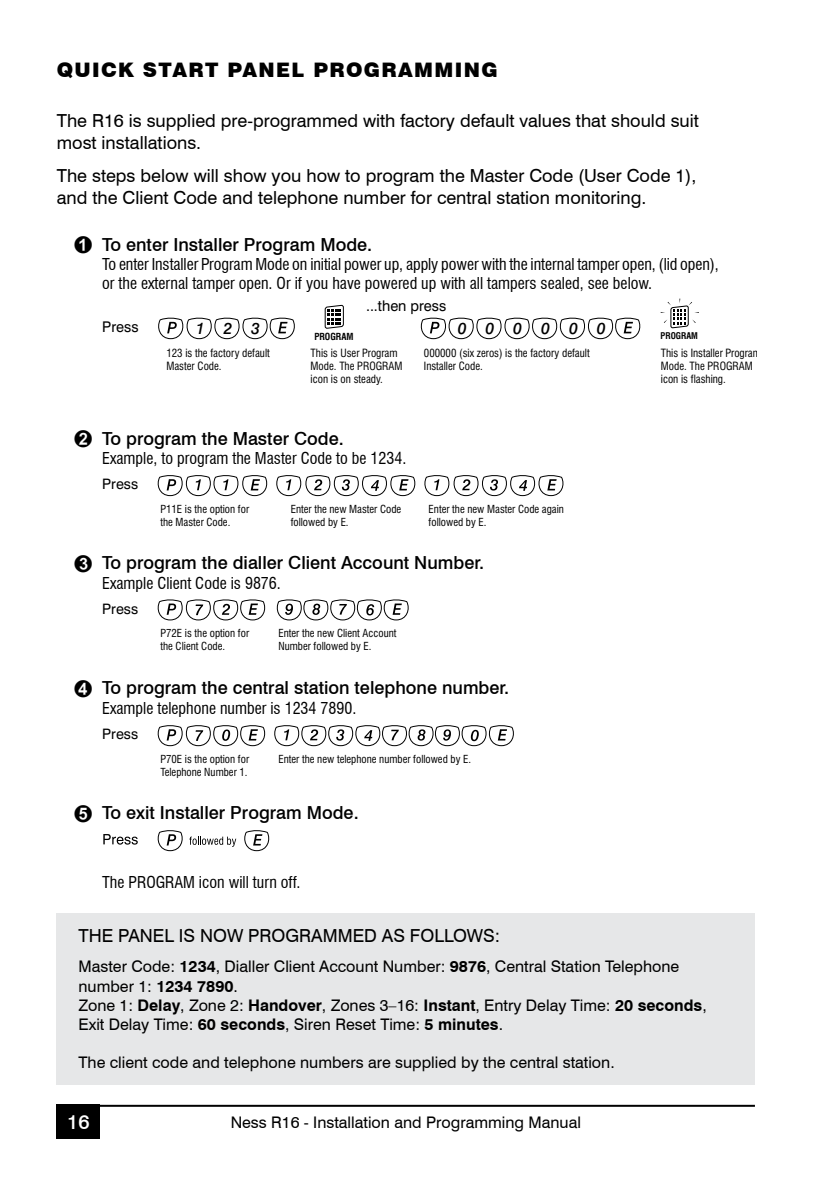
<style>
.page{position:relative;width:840px;height:1191px;background:#fff}
.page>*{position:absolute;margin:0;border:0;box-sizing:border-box;transform-origin:0 0}
.t1{font:900 20px "Swiss 721 BT";letter-spacing:.065em;color:#000}
.t2{font:500 20px "Swiss 721 BT";color:#fff}
.t3{font:18px/22px "Swiss 721 BT";color:#000}
.t4{font:500 18px "Swiss 721 BT";color:#000}
.t5{font:16px/19.2px "Swiss 721 BT";color:#000}
.t6{font:condensed 16px/19.2px "Swiss 721 BT";color:#000}
.t7{font:italic 500 16px "Swiss 721 BT";color:#000}
.t8{font:14.8px "Swiss 721 BT";color:#000}
.t9{font:14.4px "Swiss 721 BT";color:#000}
.t10{font:condensed 11px/13.2px "Swiss 721 BT";color:#000}
.t11{font:condensed 10.8px/13px "Swiss 721 BT";color:#000}
.t12{font:700 condensed 9.4px "Swiss 721 BT";color:#000}
.t13{font:700 condensed 9px "Swiss 721 BT";color:#000}
.s1{font-weight:700}
</style>
<div class="page">
<hr style="left:57px;top:1104px;width:697px;height:2px;background:#000">
<div style="left:56px;top:1104px;width:44px;height:34px;background:#000"></div>
<svg style="left:660px;top:299px;width:38px;height:30px"></svg>
<svg style="left:158px;top:304px;width:483px;height:35px"></svg>
<svg style="left:157px;top:475px;width:407px;height:21px"></svg>
<svg style="left:157px;top:599px;width:109px;height:22px"></svg>
<svg style="left:276px;top:599px;width:133px;height:22px"></svg>
<svg style="left:157px;top:725px;width:357px;height:21px"></svg>
<svg style="left:244px;top:830px;width:26px;height:21px"></svg>
<svg style="left:157px;top:830px;width:79px;height:21px"></svg>
<svg style="left:103px;top:834px;width:35px;height:10px"></svg>
<div style="left:57px;top:913px;width:697px;height:171px;background:#e6e7e8"></div>
<p class="t1" style="left:57px;top:58px;width:50px">QUICK</p>
<p class="t1" style="left:143px;top:58px;width:356px">START PANEL PROGRAMMING</p>
<p class="t3" style="left:57px;top:110px;width:643px">The R16 is supplied pre-programmed with factory default values that should suit most installations.</p>
<p class="t3" style="left:57px;top:165px;width:640px">The steps below will show you how to program the Master Code (User Code 1), and the Client Code and telephone number for central station monitoring.</p>
<p class="t4" style="left:93px;top:233px;width:281px">To enter Installer Program Mode.</p>
<p class="t6" style="left:102px;top:254px;width:618px">To enter Installer Program Mode on initial power up, apply power with the internal tamper open, (lid open), or the external tamper open. Or if you have powered up with all tampers sealed, see below.</p>
<p class="t8" style="left:102px;top:318px;width:38px">Press</p>
<p class="t8" style="left:366px;top:296px;width:82px">...then press</p>
<p class="t7" style="left:251px;top:318px;width:10px">3</p>
<p class="t7" style="left:596px;top:318px;width:10px">0</p>
<p class="t7" style="left:457px;top:318px;width:66px">000</p>
<p class="t7" style="left:196px;top:318px;width:10px">1</p>
<p class="t7" style="left:541px;top:318px;width:10px">0</p>
<p class="t7" style="left:223px;top:318px;width:10px">2</p>
<p class="t7" style="left:568px;top:318px;width:10px">0</p>
<p class="t12" style="left:314px;top:331px;width:41px">PROGRAM</p>
<p class="t13" style="left:660px;top:330px;width:39px">PROGRAM</p>
<p class="t10" style="left:166px;top:346px;width:105px">123 is the factory default<br>Master Code.</p>
<p class="t10" style="left:423px;top:346px;width:167px">000000 (six zeros) is the factory default<br>Installer Code.</p>
<p class="t10" style="left:310px;top:346px;width:93px">This is User Program<br>Mode. The PROGRAM icon is on steady.</p>
<p class="t10" style="left:660px;top:346px;width:101px">This is Installer Program<br>Mode. The PROGRAM icon is flashing.</p>
<p class="t4" style="left:98px;top:427px;width:247px">To program the Master Code.</p>
<p class="t6" style="left:102px;top:448px;width:305px">Example, to program the Master Code to be 1234.</p>
<p class="t11" style="left:160px;top:502px;width:90px">P11E is the option for the Master Code.</p>
<p class="t9" style="left:102px;top:475px;width:38px">Press</p>
<p class="t11" style="left:290px;top:502px;width:112px">Enter the new Master Code followed by E.</p>
<p class="t11" style="left:428px;top:502px;width:137px">Enter the new Master Code again followed by E.</p>
<p class="t4" style="left:98px;top:552px;width:387px">To program the dialler Client Account Number.</p>
<p class="t6" style="left:102px;top:573px;width:180px">Example Client Code is 9876.</p>
<p class="t11" style="left:160px;top:626px;width:90px">P72E is the option for the Client Code.</p>
<p class="t9" style="left:102px;top:600px;width:38px">Press</p>
<p class="t11" style="left:278px;top:626px;width:119px">Enter the new Client Account<br>Number followed by E.</p>
<p class="t4" style="left:98px;top:677px;width:412px">To program the central station telephone number.</p>
<p class="t6" style="left:102px;top:698px;width:256px">Example telephone number is 1234 7890.</p>
<p class="t11" style="left:160px;top:752px;width:90px">P70E is the option for<br>Telephone Number 1.</p>
<p class="t9" style="left:102px;top:725px;width:38px">Press</p>
<p class="t11" style="left:278px;top:752px;width:194px">Enter the new telephone number followed by E.</p>
<p class="t4" style="left:98px;top:802px;width:262px">To exit Installer Program Mode.</p>
<p class="t6" style="left:102px;top:872px;width:199px">The PROGRAM icon will turn off.</p>
<p class="t3" style="left:78px;top:924px;width:13px">The</p>
<p class="t3" style="left:118px;top:924px;width:383px">Pane l i s now programmed as follows:</p>
<p class="t5" style="left:78px;top:957px;width:629px">Master Code: <span class="s1">1234</span>, Dialler Client Account Number: <span class="s1">9876</span>, Central Station Telephone number 1: <span class="s1">1234 7890</span>.<br>Zone 1: <span class="s1">Delay</span>, Zone 2: <span class="s1">Handover</span>, Zones 3–16: <span class="s1">Instant</span>, Entry Delay Time: <span class="s1">20 seconds</span>, Exit Delay Time: <span class="s1">60 seconds</span>, Siren Reset Time: <span class="s1">5 minutes</span>.</p>
<p class="t5" style="left:78px;top:1053px;width:537px">The client code and telephone numbers are supplied by the central station.</p>
<p class="t2" style="left:67px;top:1109px;width:24px">16</p>
<p class="t5" style="left:230px;top:1112px;width:351px">Ness R16 - Installation and Programming Manual</p>
</div>
